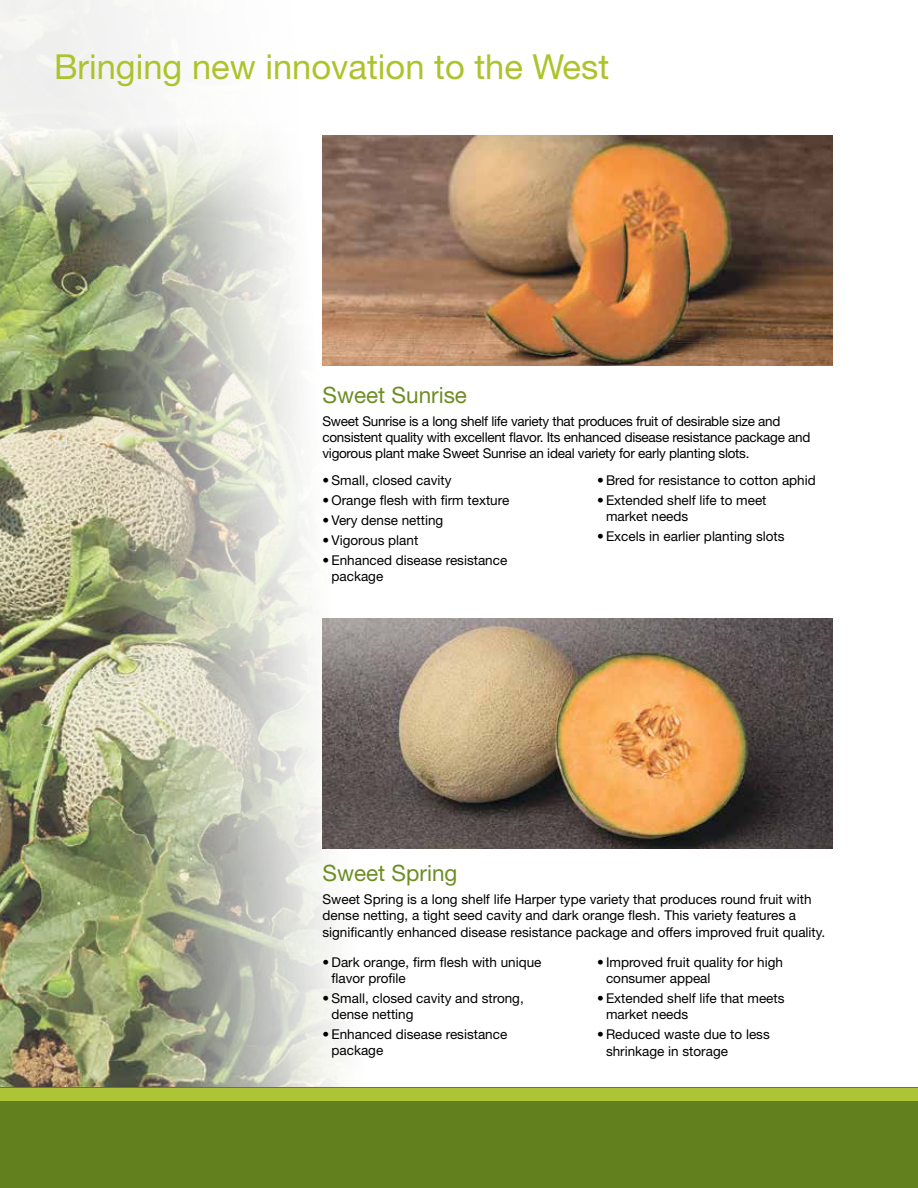
<style>
.page{position:relative;width:918px;height:1188px;background:#fff}
.page>*{position:absolute;margin:0;border:0;box-sizing:border-box;transform-origin:0 0}
.t1{font:34.5px "Helvetica Neue LT Std";color:#adc32b}
.t2{font:22.5px "Helvetica Neue LT Std";color:#6d8d23}
.t3{font:13.5px/16.2px "Helvetica Neue LT Std";color:#000}
.t4{font:13.5px/16.2px "Helvetica Neue LT Std";letter-spacing:-.02em;color:#000}
</style>
<div class="page">
<img style="left:0;top:301px;width:367px;height:787px">
<svg style="left:0;top:0;width:833px;height:301px"></svg>
<img style="left:322px;top:135px;width:510px;height:231px">
<img style="left:322px;top:618px;width:511px;height:231px">
<div style="left:0;top:1088px;width:918px;height:100px;background:#62801e"></div>
<div style="left:0;top:1088px;width:918px;height:12px;background:#acc435"></div>
<h1 class="t1" style="left:54px;top:46px;width:557px">Bringing new innovation to the West</h1>
<h2 class="t2" style="left:322px;top:381px;width:146px">Sweet Sunrise</h2>
<p class="t4" style="left:322px;top:413px;width:489px">Sweet Sunrise is a long shelf life variety that produces fruit of desirable size and consistent quality with excellent flavor. Its enhanced disease resistance package and vigorous plant make Sweet Sunrise an ideal variety for early planting slots.</p>
<p class="t3" style="left:322px;top:472px;width:131px">• Small, closed cavity</p>
<p class="t3" style="left:322px;top:492px;width:188px">• Orange flesh with firm texture</p>
<p class="t3" style="left:322px;top:512px;width:122px">• Very dense netting</p>
<p class="t3" style="left:322px;top:532px;width:97px">• Vigorous plant</p>
<p class="t3" style="left:332px;top:552px;width:177px;text-indent:-9px">• Enhanced disease resistance package</p>
<p class="t3" style="left:597px;top:472px;width:220px">• Bred for resistance to cotton aphid</p>
<p class="t3" style="left:606px;top:492px;width:162px;text-indent:-9px">• Extended shelf life to meet market needs</p>
<p class="t3" style="left:597px;top:528px;width:189px">• Excels in earlier planting slots</p>
<h2 class="t2" style="left:322px;top:860px;width:136px">Sweet Spring</h2>
<p class="t3" style="left:322px;top:891px;width:504px">Sweet Spring is a long shelf life Harper type variety that produces round fruit with dense netting, a tight seed cavity and dark orange flesh. This variety features a significantly enhanced disease resistance package and offers improved fruit quality.</p>
<p class="t3" style="left:332px;top:954px;width:212px;text-indent:-9px">• Dark orange, firm flesh with unique flavor profile</p>
<p class="t3" style="left:332px;top:990px;width:194px;text-indent:-9px">• Small, closed cavity and strong, dense netting</p>
<p class="t3" style="left:332px;top:1026px;width:177px;text-indent:-9px">• Enhanced disease resistance package</p>
<p class="t3" style="left:606px;top:954px;width:179px;text-indent:-9px">• Improved fruit quality for high consumer appeal</p>
<p class="t3" style="left:606px;top:990px;width:180px;text-indent:-9px">• Extended shelf life that meets market needs</p>
<p class="t3" style="left:606px;top:1026px;width:165px;text-indent:-9px">• Reduced waste due to less shrinkage in storage</p>
</div>
